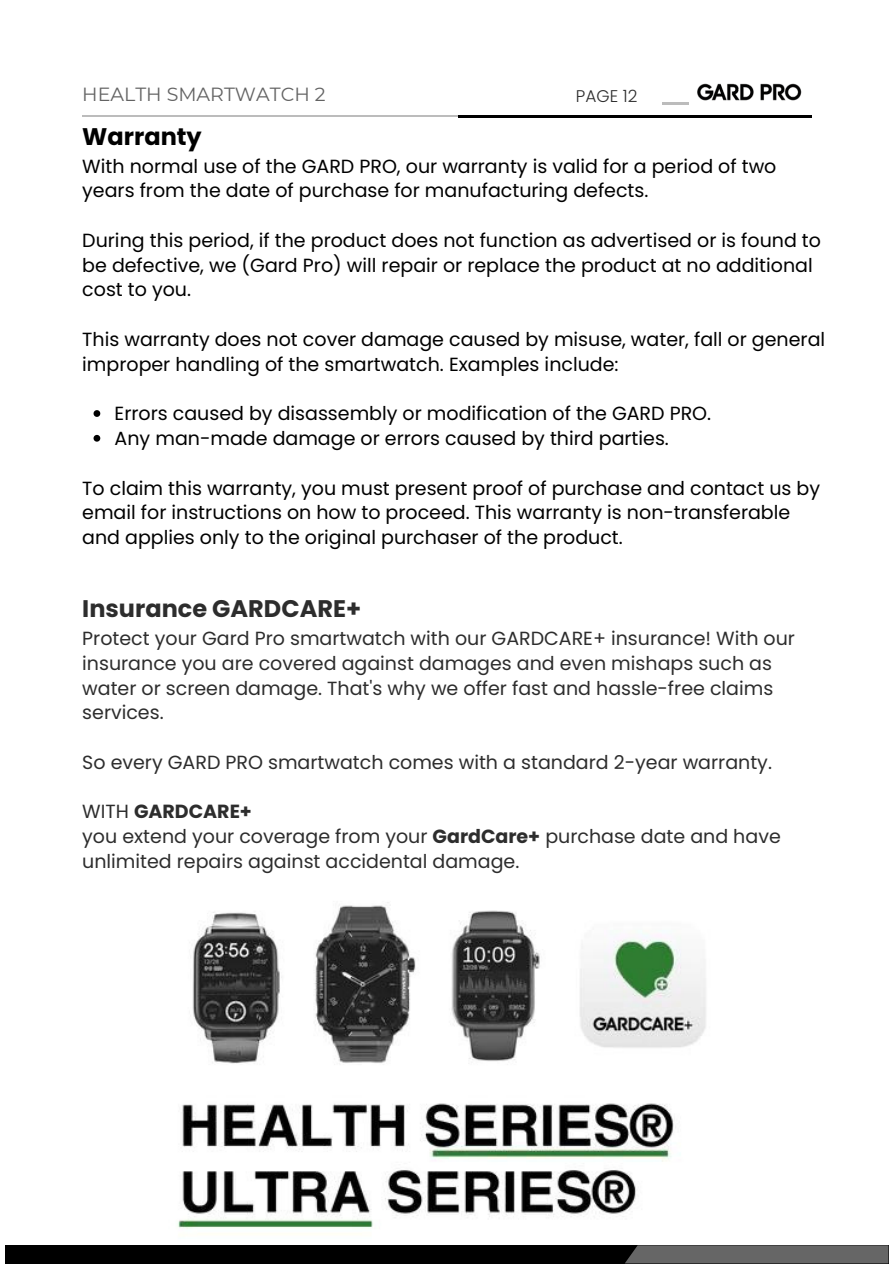
<style>
.page{position:relative;width:894px;height:1264px;background:#fff}
.page>*{position:absolute;margin:0;border:0;box-sizing:border-box;transform-origin:0 0}
.t1{font:700 24px "Poppins";color:#2d2d2d}
.t2{font:700 24px "Poppins";color:#000}
.t3{font:19.05px/24.8px "Poppins";color:#000}
.t4{font:19.05px/24.8px "Poppins";color:#2d2d2d}
.t5{font:19.05px "Montserrat";color:#636363}
.t6{font:300 16.95px "Poppins";color:#2d2d2d}
.s1{font-weight:700}
</style>
<div class="page">
<hr style="left:82px;top:116px;width:376px;height:1px;background:#bcbcbc">
<hr style="left:458px;top:115px;width:353px;height:2px;background:#000">
<img style="left:178px;top:902px;width:528px;height:327px">
<div style="left:5px;top:1245px;width:883px;height:18px;background:#000"></div>
<svg style="left:625px;top:1245px;width:263px;height:18px;background:#616161"></svg>
<img style="left:697px;top:83px;width:105px;height:18px">
<hr style="left:662px;top:103px;width:27px;height:2px;background:#bcbcbc">
<svg style="left:93px;top:410px;width:7px;height:7px"></svg>
<svg style="left:93px;top:435px;width:7px;height:6px"></svg>
<p class="t5" style="left:82px;top:82px;width:245px">HEALTH SMARTWATCH 2</p>
<h2 class="t6" style="left:575px;top:84px;width:63px">PAGE 12</h2>
<h2 class="t2" style="left:82px;top:119px;width:121px">Warranty</h2>
<h2 class="t3" style="left:82px;top:154px;width:695px">With normal use of the GARD PRO, our warranty is valid for a period of two years from the date of purchase for manufacturing defects.</h2>
<h2 class="t3" style="left:82px;top:228px;width:740px">During this period, if the product does not function as advertised or is found to be defective, we (Gard Pro) will repair or replace the product at no additional cost to you.</h2>
<p class="t3" style="left:82px;top:327px;width:744px">This warranty does not cover damage caused by misuse, water, fall or general improper handling of the smartwatch. Examples include:</p>
<p class="t3" style="left:115px;top:401px;width:598px">Errors caused by disassembly or modification of the GARD PRO.</p>
<h2 class="t3" style="left:115px;top:426px;width:555px">Any man-made damage or errors caused by third parties.</h2>
<h2 class="t3" style="left:82px;top:475px;width:739px">To claim this warranty, you must present proof of purchase and contact us by email for instructions on how to proceed. This warranty is non-transferable and applies only to the original purchaser of the product.</h2>
<h2 class="t1" style="left:82px;top:591px;width:280px">Insurance GARDCARE+</h2>
<h2 class="t4" style="left:82px;top:626px;width:714px">Protect your Gard Pro smartwatch with our GARDCARE+ insurance! With our insurance you are covered against damages and even mishaps such as water or screen damage. That's why we offer fast and hassle-free claims services.</h2>
<h2 class="t4" style="left:82px;top:750px;width:691px">So every GARD PRO smartwatch comes with a standard 2-year warranty.</h2>
<p class="t4" style="left:82px;top:799px;width:699px">WITH <span class="s1">GARDCARE+<br></span>you extend your coverage from your <span class="s1">GardCare+</span> purchase date and have unlimited repairs against accidental damage.</p>
</div>
